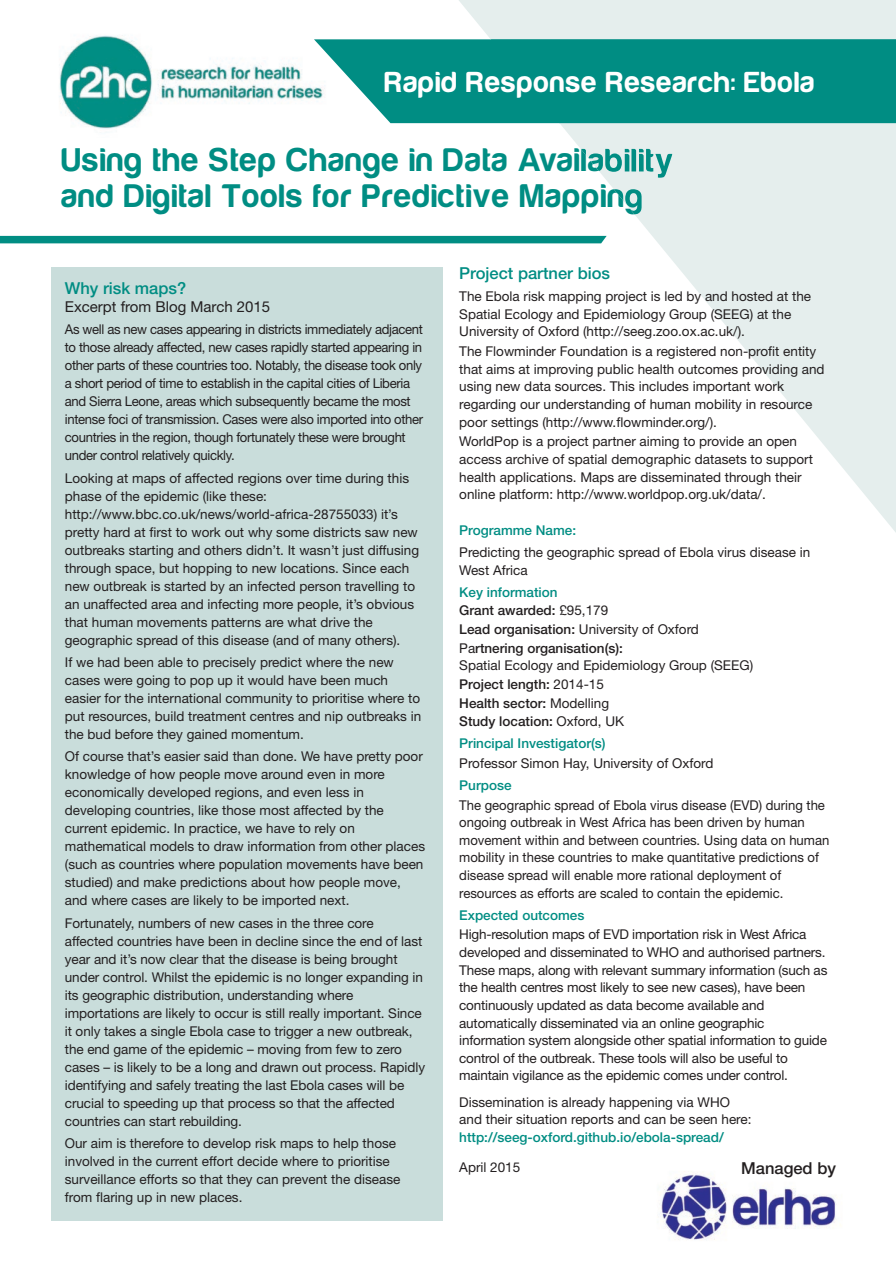
<style>
.page{position:relative;width:896px;height:1262px;background:#fff}
.page>*{position:absolute;margin:0;border:0;box-sizing:border-box;transform-origin:0 0}
.t1{font:33.9px/35.7px "Harabara";letter-spacing:.05em;color:#008d83}
.t2{font:30px "Harabara";letter-spacing:.05em;color:#fff}
.t3{font:500 16.5px "Helvetica Neue";color:#008d83}
.t4{font:500 16.5px "Helvetica Neue";color:#231f20}
.t5{font:15px "Helvetica Neue";color:#231f20}
.t6{font:13.5px/18px "Helvetica Neue";color:#231f20}
.t7{font:13.5px/18px "Helvetica Neue";letter-spacing:-.025em;color:#231f20}
.t8{font:500 13.5px/18.6px "Helvetica Neue";color:#231f20}
.t9{font:500 13.5px "Helvetica Neue";color:#008d83}
.s1{color:#008d83}
.s2{font-weight:400}
</style>
<div class="page">
<div style="left:51px;top:268px;width:392px;height:952px;background:#c9dddb"></div>
<img style="left:59px;top:35px;width:255px;height:94px">
<svg style="left:314px;top:39px;width:130px;height:84px;fill:#008d83"></svg>
<svg style="left:444px;top:0;width:451px;height:531px"></svg>
<svg style="left:580px;top:149px;width:92px;height:29px;background:#96cdc9"></svg>
<div style="left:490px;top:39px;width:405px;height:84px;background:#008d83"></div>
<div style="left:0;top:236px;width:606px;height:7px;background:#008d83"></div>
<img style="left:661px;top:1171px;width:176px;height:69px">
<h2 class="t2" style="left:385px;top:64px;width:431px">Rapid Response Research: Ebola</h2>
<h1 class="t1" style="left:62px;top:142px;width:613px">Using the Step Change in Data Availability and Digital Tools for Predictive Mapping</h1>
<p class="t3" style="left:65px;top:275px;width:123px">Why risk maps?</p>
<p class="t5" style="left:65px;top:296px;width:207px">Excerpt from Blog March 2015</p>
<p class="t7" style="left:65px;top:321px;width:360px">As well as new cases appearing in districts immediately adjacent to those already affected, new cases rapidly started appearing in other parts of these countries too. Notably, the disease took only a short period of time to establish in the capital cities of Liberia and Sierra Leone, areas which subsequently became the most intense foci of transmission. Cases were also imported into other countries in the region, though fortunately these were brought under control relatively quickly.</p>
<p class="t6" style="left:65px;top:470px;width:356px">Looking at maps of affected regions over time during this phase of the epidemic (like these: http://www.bbc.co.uk/news/world-africa-28755033) it’s pretty hard at first to work out why some districts saw new outbreaks starting and others didn’t. It wasn’t just diffusing through space, but hopping to new locations. Since each new outbreak is started by an infected person travelling to an unaffected area and infecting more people, it’s obvious that human movements patterns are what drive the geographic spread of this disease (and of many others).</p>
<p class="t6" style="left:65px;top:654px;width:358px">If we had been able to precisely predict where the new cases were going to pop up it would have been much easier for the international community to prioritise where to put resources, build treatment centres and nip outbreaks in the bud before they gained momentum.</p>
<p class="t6" style="left:65px;top:748px;width:362px">Of course that’s easier said than done. We have pretty poor knowledge of how people move around even in more economically developed regions, and even less in developing countries, like those most affected by the current epidemic. In practice, we have to rely on mathematical models to draw information from other places (such as countries where population movements have been studied) and make predictions about how people move, and where cases are likely to be imported next.</p>
<p class="t6" style="left:65px;top:914px;width:362px">Fortunately, numbers of new cases in the three core affected countries have been in decline since the end of last year and it’s now clear that the disease is being brought under control. Whilst the epidemic is no longer expanding in its geographic distribution, understanding where importations are likely to occur is still really important. Since it only takes a single Ebola case to trigger a new outbreak, the end game of the epidemic – moving from few to zero cases – is likely to be a long and drawn out process. Rapidly identifying and safely treating the last Ebola cases will be crucial to speeding up that process so that the affected countries can start rebuilding.</p>
<p class="t6" style="left:65px;top:1135px;width:337px">Our aim is therefore to develop risk maps to help those involved in the current effort decide where to prioritise surveillance efforts so that they can prevent the disease from flaring up in new places.</p>
<p class="t3" style="left:459px;top:260px;width:152px">Project partner bios</p>
<p class="t6" style="left:459px;top:288px;width:353px">The Ebola risk mapping project is led by and hosted at the<br>Spatial Ecology and Epidemiology Group (SEEG) at the<br>University of Oxford (http://seeg.zoo.ox.ac.uk/).</p>
<p class="t6" style="left:459px;top:343px;width:367px;line-height:17.5px">The Flowminder Foundation is a registered non-profit entity that aims at improving public health outcomes providing and using new data sources. This includes important work regarding our understanding of human mobility in resource poor settings (http://www.flowminder.org/).</p>
<p class="t6" style="left:459px;top:433px;width:355px">WorldPop is a project partner aiming to provide an open access archive of spatial demographic datasets to support health applications. Maps are disseminated through their online platform: http://www.worldpop.org.uk/data/.</p>
<p class="t9" style="left:459px;top:519px;width:118px">Programme Name:</p>
<p class="t6" style="left:459px;top:544px;width:352px">Predicting the geographic spread of Ebola virus disease in<br>West Africa</p>
<p class="t8" style="left:459px;top:582px;width:295px"><span class="s1">Key information<br></span>Grant awarded: <span class="s2">£95,179<br></span>Lead organisation: <span class="s2">University of Oxford<br>Pa</span>rtnering organisation(s):<br><span class="s2">Spatial Ecology and Epidemiology Group (SEEG)<br></span>Project length: <span class="s2">2014-15<br></span>Health sector: <span class="s2">Modelling<br></span>Study location: <span class="s2">Oxford, UK</span></p>
<p class="t9" style="left:459px;top:732px;width:148px">Principal Investigator(s)</p>
<p class="t6" style="left:459px;top:755px;width:256px">Professor Simon Hay, University of Oxford</p>
<p class="t9" style="left:459px;top:774px;width:54px">Purpose</p>
<p class="t6" style="left:459px;top:796px;width:371px">The geographic spread of Ebola virus disease (EVD) during the ongoing outbreak in West Africa has been driven by human movement within and between countries. Using data on human mobility in these countries to make quantitative predictions of disease spread will enable more rational deployment of resources as efforts are scaled to contain the epidemic.</p>
<p class="t9" style="left:459px;top:904px;width:127px">Expected outcomes</p>
<p class="t6" style="left:459px;top:926px;width:369px">High-resolution maps of EVD importation risk in West Africa developed and disseminated to WHO and authorised partners.<br>These maps, along with relevant summary information (such as the health centres most likely to see new cases), have been continuously updated as data become available and automatically disseminated via an online geographic information system alongside other spatial information to guide control of the outbreak. These tools will also be useful to maintain vigilance as the epidemic comes under control.</p>
<p class="t6" style="left:459px;top:1093px;width:294px;line-height:17.5px">Dissemination is already happening via WHO and their situation reports and can be seen here:</p>
<p class="t9" style="left:459px;top:1126px;width:266px">http://seeg-oxford.github.io/ebola-spread/</p>
<p class="t6" style="left:459px;top:1159px;width:63px">April 2015</p>
<p class="t4" style="left:741px;top:1155px;width:96px">Managed by</p>
</div>
